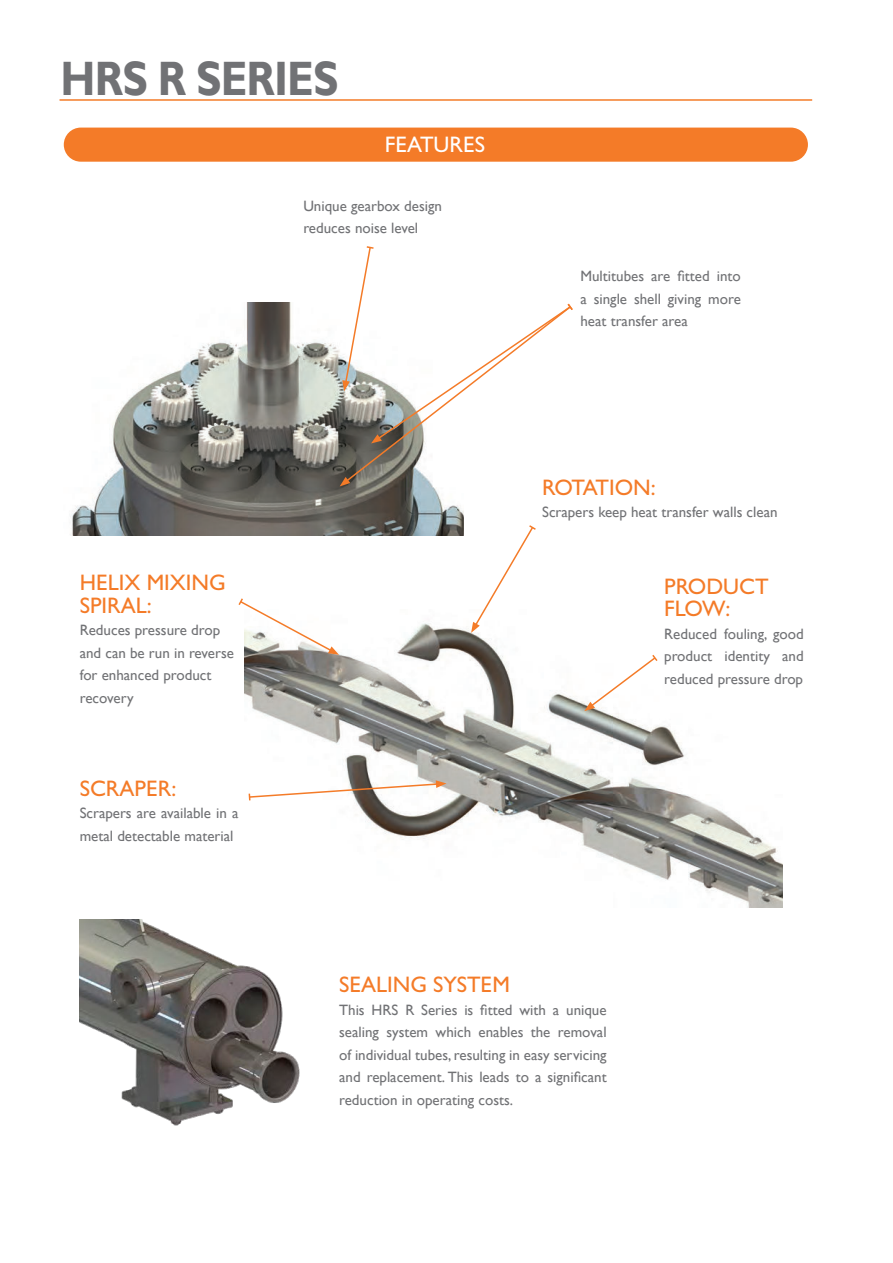
<style>
.page{position:relative;width:893px;height:1263px;background:#fff}
.page>*{position:absolute;margin:0;border:0;box-sizing:border-box;transform-origin:0 0}
.t1{font:700 48.3px "Gill Sans";letter-spacing:-.02em;color:#717275;scale:.87 1}
.t2{font:500 22.5px/22.5px "Gill Sans";color:#f47b28}
.t3{font:500 22.5px "Gill Sans";letter-spacing:-.06em;color:#f47b28}
.t4{font:500 22.5px "Gill Sans";color:#fff}
.t5{font:15px/22.5px "Gill Sans";color:#717275}
</style>
<div class="page">
<img style="left:70px;top:303px;width:393px;height:232px">
<img style="left:244px;top:623px;width:538px;height:284px">
<svg style="left:340px;top:246px;width:233px;height:240px"></svg>
<img style="left:80px;top:919px;width:220px;height:207px">
<svg style="left:238px;top:598px;width:101px;height:57px"></svg>
<svg style="left:471px;top:525px;width:66px;height:108px"></svg>
<svg style="left:584px;top:653px;width:75px;height:58px"></svg>
<div style="left:64px;top:128px;width:744px;height:34px;background:#f47b28;border-radius:17px"></div>
<hr style="left:60px;top:99px;width:752px;height:2px;background:#f47b28">
<svg style="left:248px;top:780px;width:198px;height:22px"></svg>
<h1 class="t1" style="left:61px;top:59px;width:321px">HRS R SERIES</h1>
<h2 class="t4" style="left:385px;top:137px;width:102px">FEATURES</h2>
<h2 class="t2" style="left:80px;top:573px;width:147px">HELIX MIXING<br>SPIRAL:</h2>
<p class="t5" style="left:80px;top:620px;width:156px">Reduces pressure drop and can be run in reverse for enhanced product recovery</p>
<h2 class="t2" style="left:80px;top:778px;width:98px">SCRAPER:</h2>
<p class="t5" style="left:80px;top:803px;width:160px">Scrapers are available in a metal detectable material</p>
<p class="t5" style="left:303px;top:195px;width:140px">Unique gearbox design reduces noise level</p>
<p class="t5" style="left:580px;top:265px;width:162px;text-align:justify">Multitubes are fitted into a single shell giving more heat transfer area</p>
<h2 class="t3" style="left:542px;top:479px;width:115px">ROTATION:</h2>
<p class="t5" style="left:542px;top:501px;width:237px">Scrapers keep heat transfer walls clean</p>
<h2 class="t2" style="left:664px;top:576px;width:106px">PRODUCT<br>FLOW:</h2>
<p class="t5" style="left:664px;top:623px;width:141px;text-align:justify">Reduced fouling, good product identity and reduced pressure drop</p>
<h2 class="t2" style="left:339px;top:975px;width:172px">SEALING SYSTEM</h2>
<p class="t5" style="left:339px;top:999px;width:269px;text-align:justify">This HRS R Series is fitted with a unique sealing system which enables the removal of individual tubes, resulting in easy servicing and replacement. This leads to a significant reduction in operating costs.</p>
</div>
